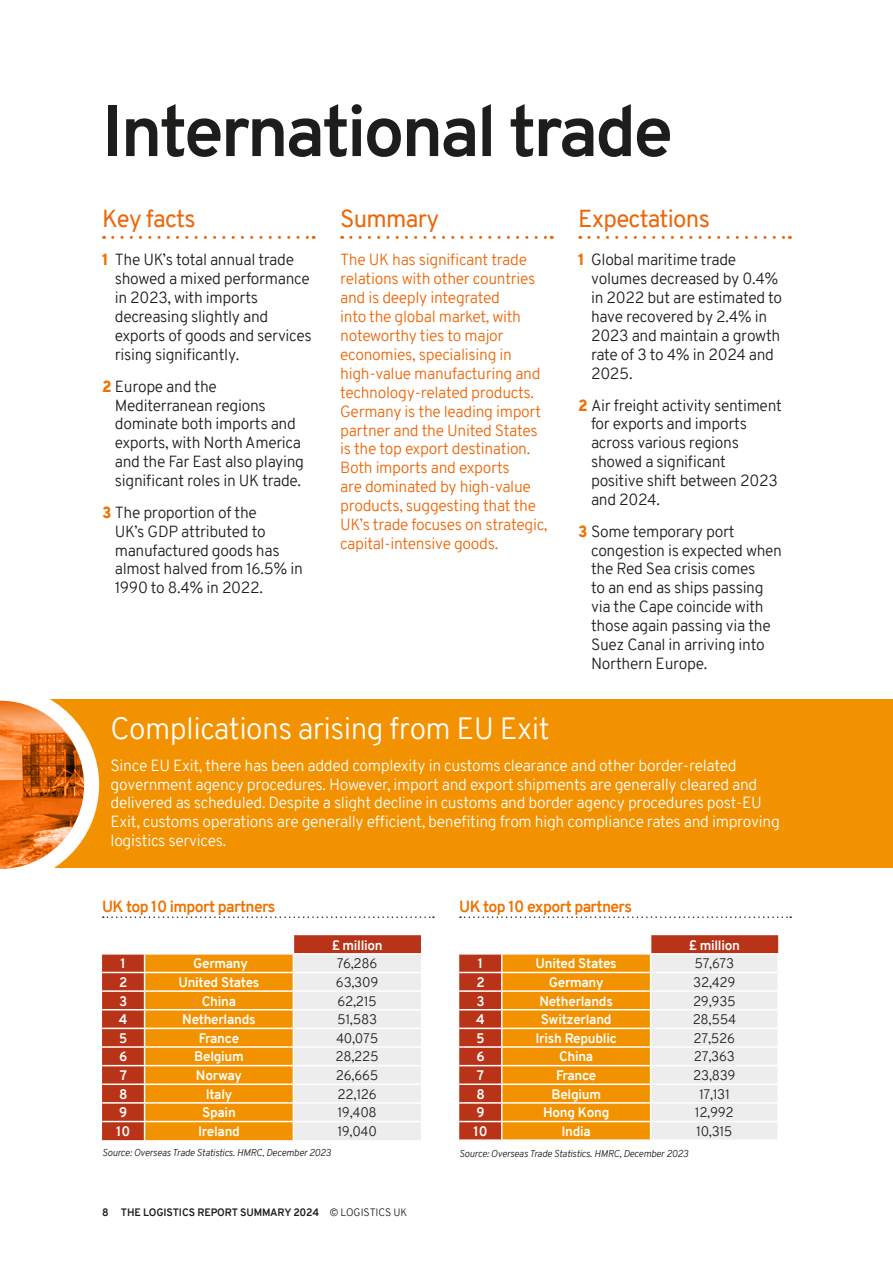
<style>
.page{position:relative;width:893px;height:1263px;background:#fff}
.page>*{position:absolute;margin:0;border:0;box-sizing:border-box;transform-origin:0 0}
.t1{font:700 72px "Overpass";letter-spacing:-.04em;color:#1d1d1b}
.t2{font:300 30px "Overpass";letter-spacing:-.02em;color:#fff}
.t3{font:24px "Overpass";letter-spacing:-.03em;color:#ec6608}
.t4{font:300 15.75px/18.9px "Overpass";letter-spacing:-.02em;color:#1d1d1b}
.t5{font:300 15.75px/18.9px "Overpass";letter-spacing:-.02em;color:#ec6608}
.t6{font:300 15.75px/18.9px "Overpass";letter-spacing:-.02em;color:#fff}
.t7{font:700 15.75px "Overpass";letter-spacing:-.04em;color:#ee7203}
.t8{font:700 13.5px "Overpass";letter-spacing:-.02em;color:#fff}
.t9{font:300 13.5px "Overpass";letter-spacing:-.02em;color:#1d1d1b}
.t10{font:700 10.5px "Overpass";letter-spacing:-.01em;color:#1d1d1b}
.t11{font:italic 300 9.75px "Overpass";letter-spacing:-.02em;color:#1d1d1b}
.s1{font-weight:900;color:#ee7203}
.s2{font-weight:300}
</style>
<div class="page">
<svg style="left:113px;top:236px;width:201px;height:3px"></svg>
<svg style="left:351px;top:236px;width:201px;height:3px"></svg>
<svg style="left:589px;top:236px;width:201px;height:3px"></svg>
<div style="left:0;top:699px;width:893px;height:64px;background:#f39200"></div>
<div style="left:0;top:742px;width:893px;height:125px;background:#f39200"></div>
<svg style="left:0;top:699px;width:99px;height:170px;background:#e7914a"></svg>
<svg style="left:103px;top:916px;width:331px;height:2px"></svg>
<svg style="left:102px;top:954px;width:42px;height:186px;background:#b9371c"></svg>
<hr style="left:102px;top:972px;width:43px;height:1px;background:#fff">
<hr style="left:102px;top:990px;width:43px;height:2px;background:#fff">
<hr style="left:102px;top:1009px;width:43px;height:1px;background:#fff">
<hr style="left:102px;top:1027px;width:43px;height:2px;background:#fff">
<hr style="left:102px;top:1046px;width:43px;height:2px;background:#fff">
<hr style="left:102px;top:1065px;width:43px;height:1px;background:#fff">
<hr style="left:102px;top:1083px;width:43px;height:2px;background:#fff">
<hr style="left:102px;top:1102px;width:43px;height:2px;background:#fff">
<hr style="left:102px;top:1121px;width:43px;height:1px;background:#fff">
<svg style="left:144px;top:935px;width:277px;height:205px;background:#efbf7c"></svg>
<svg style="left:460px;top:916px;width:331px;height:2px"></svg>
<svg style="left:459px;top:954px;width:42px;height:185px;background:#b9371d"></svg>
<hr style="left:459px;top:972px;width:43px;height:1px;background:#fff">
<hr style="left:459px;top:990px;width:43px;height:2px;background:#fff">
<hr style="left:459px;top:1009px;width:43px;height:1px;background:#fff">
<hr style="left:459px;top:1027px;width:43px;height:2px;background:#fff">
<hr style="left:459px;top:1046px;width:43px;height:2px;background:#fff">
<hr style="left:459px;top:1065px;width:43px;height:1px;background:#fff">
<hr style="left:459px;top:1083px;width:43px;height:2px;background:#fff">
<hr style="left:459px;top:1102px;width:43px;height:2px;background:#fff">
<hr style="left:459px;top:1121px;width:43px;height:1px;background:#fff">
<svg style="left:501px;top:935px;width:278px;height:205px;background:#efbf7d"></svg>
<hr style="left:651px;top:1139px;width:128px;height:2px;background:#fff">
<h1 class="t1" style="left:102px;top:80px;width:573px">I nternational trade</h1>
<h3 class="t3" style="left:102px;top:202px;width:95px">Key facts</h3>
<p class="t4" style="left:115px;top:251px;width:199px;text-indent:-13px"><span class="s1">1</span> The UK’s total annual trade showed a mixed performance in 2023, with imports decreasing slightly and exports of goods and services rising significantly.</p>
<p class="t4" style="left:115px;top:377px;width:191px;text-indent:-13px"><span class="s1">2</span> Europe and the<br>Mediterranean regions dominate both imports and exports, with North America and the Far East also playing significant roles in UK trade.</p>
<p class="t4" style="left:115px;top:503px;width:190px;text-indent:-13px"><span class="s1">3</span> The proportion of the<br>UK’s GDP attributed to manufactured goods has almost halved from 16.5% in<br>1990 to 8.4% in 2022.</p>
<h3 class="t3" style="left:340px;top:202px;width:100px">Summary</h3>
<p class="t5" style="left:340px;top:251px;width:209px">The UK has significant trade relations with other countries and is deeply integrated<br>into the global market, with noteworthy ties to major economies, specialising in high-value manufacturing and technology-related products.<br>Germany is the leading import partner and the United States is the top export destination.<br>Both imports and exports<br>are dominated by high-value products, suggesting that the<br>UK’s trade focuses on strategic, capital-intensive goods.</p>
<h3 class="t3" style="left:578px;top:202px;width:133px">Expectations</h3>
<p class="t4" style="left:591px;top:251px;width:193px;text-indent:-13px"><span class="s1">1</span> Global maritime trade volumes decreased by 0.4% in 2022 but are estimated to have recovered by 2.4% in<br>2023 and maintain a growth rate of 3 to 4% in 2024 and<br>2025.</p>
<p class="t4" style="left:591px;top:396px;width:192px;text-indent:-13px"><span class="s1">2</span> Air freight activity sentiment for exports and imports across various regions showed a significant positive shift between 2023 and 2024.</p>
<p class="t4" style="left:591px;top:522px;width:193px;text-indent:-13px"><span class="s1">3</span> Some temporary port congestion is expected when the Red Sea crisis comes<br>to an end as ships passing via the Cape coincide with those again passing via the<br>Suez Canal in arriving into<br>Northern Europe.</p>
<h2 class="t2" style="left:111px;top:707px;width:441px">Complications arising from EU Exit</h2>
<p class="t6" style="left:111px;top:756px;width:671px">Since EU Exit, there has been added complexity in customs clearance and other border-related government agency procedures. However, import and export shipments are generally cleared and delivered as scheduled. Despite a slight decline in customs and border agency procedures post-EU Exit, customs operations are generally efficient, benefiting from high compliance rates and improving logistics services.</p>
<p class="t7" style="left:102px;top:895px;width:175px">U K top 10 import partners</p>
<p class="t7" style="left:459px;top:895px;width:174px">U K top 10 export partners</p>
<p class="t8" style="left:332px;top:935px;width:53px">£ million</p>
<p class="t8" style="left:689px;top:935px;width:53px">£ million</p>
<p class="t8" style="left:121px;top:954px;width:7px">1</p>
<p class="t8" style="left:193px;top:954px;width:56px">Germany</p>
<p class="t9" style="left:337px;top:954px;width:42px">76,286</p>
<p class="t8" style="left:119px;top:972px;width:10px">2</p>
<p class="t8" style="left:178px;top:972px;width:83px">U nited States</p>
<p class="t9" style="left:336px;top:972px;width:44px">63,309</p>
<p class="t8" style="left:119px;top:991px;width:10px">3</p>
<p class="t8" style="left:202px;top:991px;width:36px">China</p>
<p class="t9" style="left:337px;top:991px;width:41px">62,215</p>
<p class="t8" style="left:119px;top:1010px;width:10px">4</p>
<p class="t8" style="left:182px;top:1010px;width:75px">Netherlands</p>
<p class="t9" style="left:337px;top:1010px;width:41px">51,583</p>
<p class="t8" style="left:119px;top:1028px;width:10px">5</p>
<p class="t8" style="left:199px;top:1028px;width:42px">France</p>
<p class="t9" style="left:336px;top:1028px;width:44px">40,075</p>
<p class="t8" style="left:119px;top:1047px;width:10px">6</p>
<p class="t8" style="left:194px;top:1047px;width:51px">Belgium</p>
<p class="t9" style="left:336px;top:1047px;width:45px">28,225</p>
<p class="t8" style="left:120px;top:1066px;width:9px">7</p>
<p class="t8" style="left:196px;top:1066px;width:48px">Norway</p>
<p class="t9" style="left:336px;top:1066px;width:44px">26,665</p>
<p class="t8" style="left:119px;top:1084px;width:10px">8</p>
<p class="t8" style="left:206px;top:1084px;width:28px">Italy</p>
<p class="t9" style="left:338px;top:1084px;width:41px">22,126</p>
<p class="t8" style="left:119px;top:1103px;width:10px">9</p>
<p class="t8" style="left:202px;top:1103px;width:35px">Spain</p>
<p class="t9" style="left:338px;top:1103px;width:41px">19,408</p>
<p class="t8" style="left:116px;top:1121px;width:16px">10</p>
<p class="t8" style="left:198px;top:1121px;width:43px">I reland</p>
<p class="t9" style="left:337px;top:1121px;width:41px">19,040</p>
<p class="t11" style="left:102px;top:1145px;width:231px">Source: Overseas Trade Statistics. HMRC, December 2023</p>
<p class="t8" style="left:478px;top:954px;width:7px">1</p>
<p class="t8" style="left:536px;top:954px;width:83px">U nited States</p>
<p class="t9" style="left:694px;top:954px;width:41px">57,673</p>
<p class="t8" style="left:476px;top:972px;width:10px">2</p>
<p class="t8" style="left:549px;top:972px;width:56px">Germany</p>
<p class="t9" style="left:693px;top:972px;width:44px">32,429</p>
<p class="t8" style="left:476px;top:991px;width:10px">3</p>
<p class="t8" style="left:539px;top:991px;width:75px">Netherlands</p>
<p class="t9" style="left:693px;top:991px;width:44px">29,935</p>
<p class="t8" style="left:476px;top:1010px;width:10px">4</p>
<p class="t8" style="left:541px;top:1010px;width:72px">Switzerland</p>
<p class="t9" style="left:693px;top:1010px;width:45px">28,554</p>
<p class="t8" style="left:476px;top:1028px;width:10px">5</p>
<p class="t8" style="left:535px;top:1028px;width:83px">I rish Republic</p>
<p class="t9" style="left:694px;top:1028px;width:43px">27,526</p>
<p class="t8" style="left:476px;top:1047px;width:10px">6</p>
<p class="t8" style="left:559px;top:1047px;width:36px">China</p>
<p class="t9" style="left:694px;top:1047px;width:43px">27,363</p>
<p class="t8" style="left:477px;top:1066px;width:9px">7</p>
<p class="t8" style="left:556px;top:1066px;width:42px">France</p>
<p class="t9" style="left:693px;top:1066px;width:44px">23,839</p>
<p class="t8" style="left:476px;top:1084px;width:10px">8</p>
<p class="t8" style="left:551px;top:1084px;width:51px">Belgium</p>
<p class="t9" style="left:699px;top:1084px;width:32px">17,131</p>
<p class="t8" style="left:476px;top:1103px;width:10px">9</p>
<p class="t8" style="left:543px;top:1103px;width:68px">Hong Kong</p>
<p class="t9" style="left:695px;top:1103px;width:40px">12,992</p>
<p class="t8" style="left:473px;top:1121px;width:16px">10</p>
<p class="t8" style="left:561px;top:1121px;width:31px">I ndia</p>
<p class="t9" style="left:696px;top:1121px;width:38px">10,315</p>
<p class="t11" style="left:459px;top:1146px;width:231px">Source: Overseas Trade Statistics. HMRC, December 2023</p>
<p class="t10" style="left:102px;top:1205px;width:307px">8 The Logistics Report Summary 2024 <span class="s2">© LOGISTICS UK</span></p>
</div>
